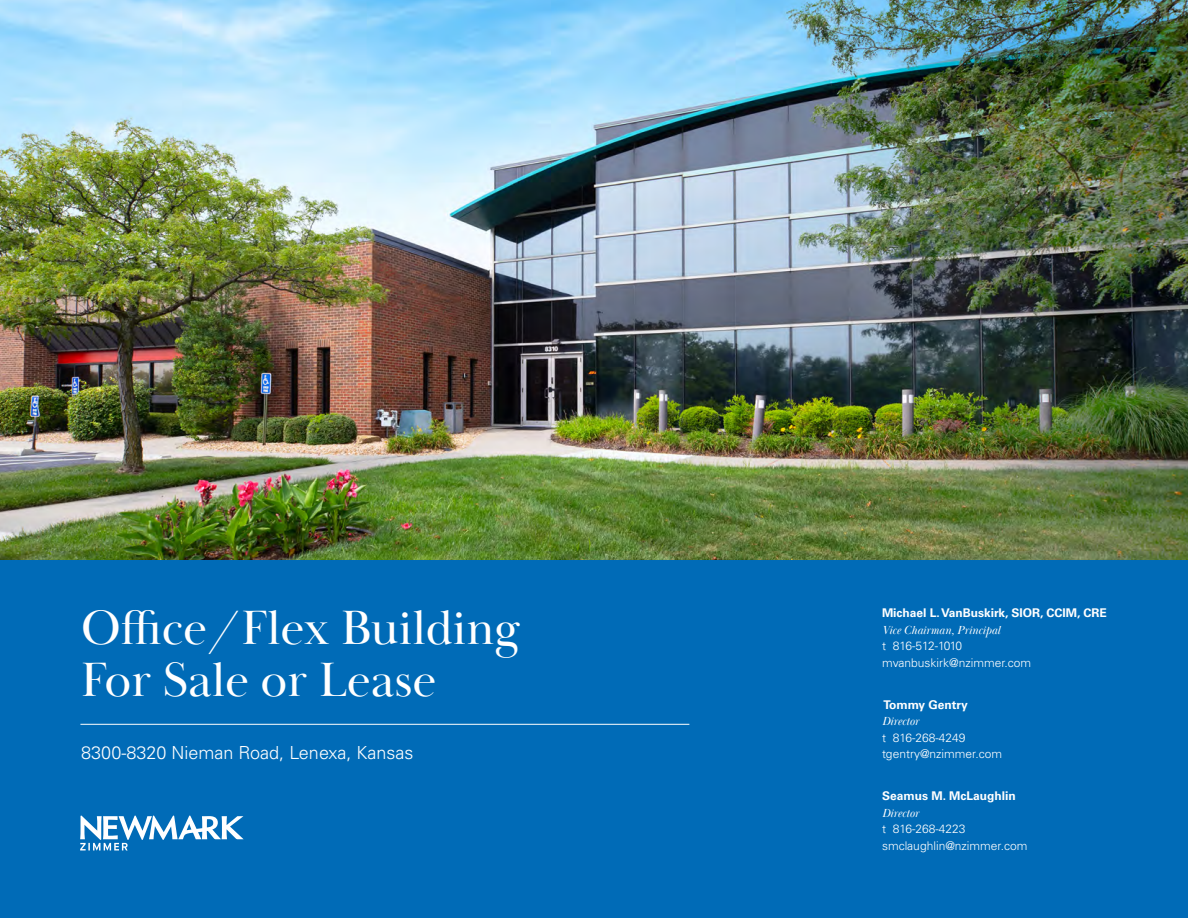
<style>
.page{position:relative;width:1188px;height:918px;background:#fff}
.page>*{position:absolute;margin:0;border:0;box-sizing:border-box;transform-origin:0 0}
.t1{font:49.5px/52.5px "Baskerville Display PT";color:#fff}
.t2{font:300 18px "Univers LT Pro 45";color:#fff}
.t3{font:300 12px/16.5px "Univers LT Pro 45";color:#fff}
.t4{font:700 12px "Univers LT Pro 65";color:#fff}
.t5{font:italic 12px "Baskerville Display PT";color:#fff}
</style>
<div class="page">
<img style="left:0;top:0;width:1188px;height:561px">
<div style="left:0;top:561px;width:1188px;height:357px;background:#006bb7"></div>
<hr style="left:80px;top:724px;width:609px;height:1px;background:#fff">
<svg style="left:80px;top:816px;width:164px;height:34px"></svg>
<h1 class="t1" style="left:81px;top:603px;width:441px">Office/Flex Building<br>For Sale or Lease</h1>
<h2 class="t2" style="left:81px;top:741px;width:334px">8300-8320 Nieman Road, Lenexa, Kansas</h2>
<p class="t4" style="left:882px;top:605px;width:226px">Michael L. VanBuskirk, SIOR, CCIM, CRE</p>
<p class="t5" style="left:882px;top:623px;width:120px">Vice Chairman, Principal</p>
<p class="t3" style="left:882px;top:637px;width:151px">t 816-512-1010 mvanbuskirk@nzimmer.com</p>
<p class="t4" style="left:884px;top:696px;width:86px">Tommy Gentry</p>
<p class="t5" style="left:882px;top:714px;width:38px">Director</p>
<p class="t3" style="left:882px;top:729px;width:122px">t 816-268-4249 tgentry@nzimmer.com</p>
<p class="t4" style="left:882px;top:788px;width:135px">Seamus M. McLaughlin</p>
<p class="t5" style="left:882px;top:806px;width:38px">Director</p>
<p class="t3" style="left:882px;top:820px;width:147px">t 816-268-4223 smclaughlin@nzimmer.com</p>
</div>
